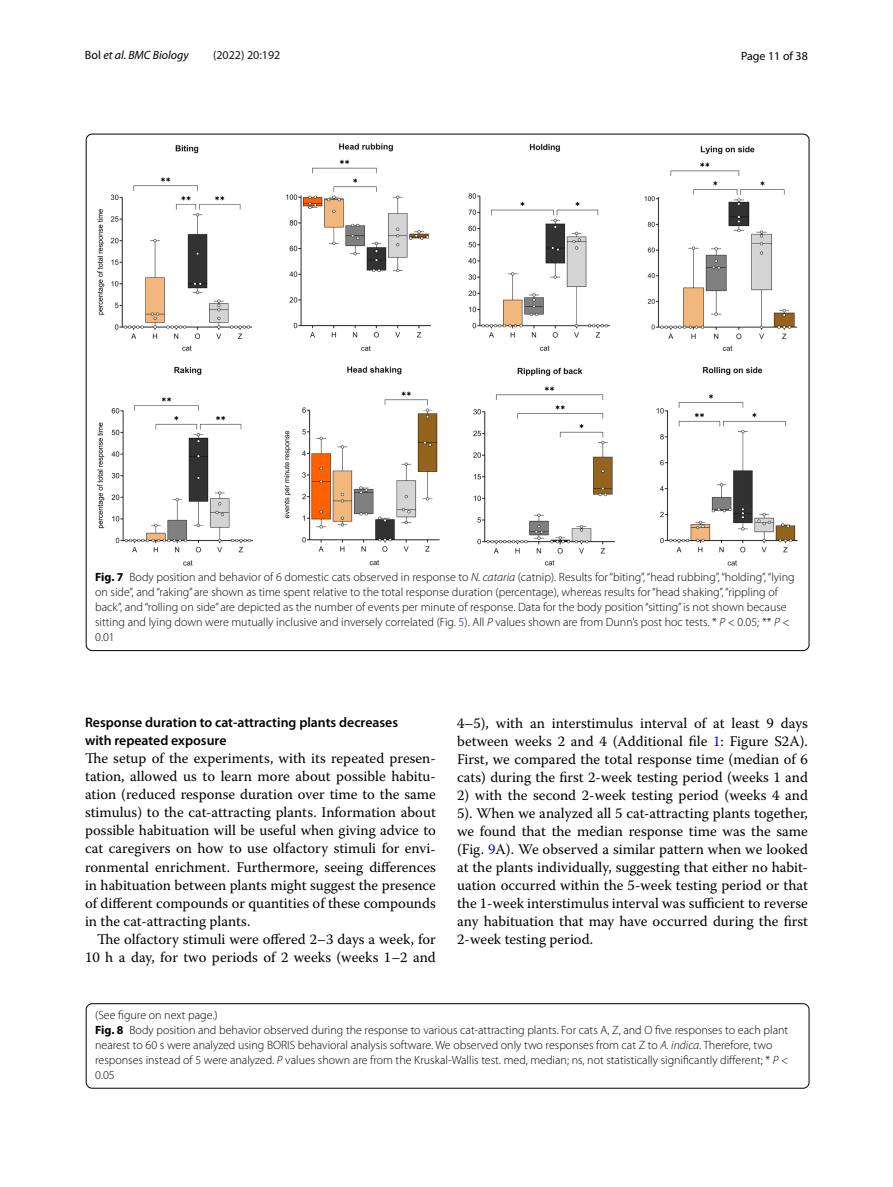
<style>
.page{position:relative;width:893px;height:1187px;background:#fff}
.page>*{position:absolute;margin:0;border:0;box-sizing:border-box;transform-origin:0 0}
.t1{font:14.7px/18px "Warnock Pro";color:#000;text-align:justify}
.t2{font:600 13.8px/18px "Myriad Pro";color:#000}
.t3{font:300 12px/15px "Myriad Pro";color:#000}
.t4{font:italic 12px "Myriad Pro";color:#000}
.t5{font:12px "Myriad Pro";color:#131413}
.t6{font:12px "Myriad Pro";color:#000}
.s1{font-style:normal}
.s2{font-weight:700}
.s3{font-style:italic}
.s4{color:#00f}
</style>
<div class="page">
<img style="left:97px;top:143px;width:701px;height:422px">
<div style="left:86px;top:1003px;width:723px;height:85px;border:1px solid #000;border-radius:6px"></div>
<p class="t4" style="left:85px;top:48px;width:105px"><span class="s1">Bol</span> et al. BMC Biology</p>
<p class="t5" style="left:213px;top:50px;width:69px">(2022) 20:192</p>
<p class="t6" style="left:741px;top:48px;width:68px">Page 11 of 38</p>
<p class="t3" style="left:95px;top:569px;width:701px"><span class="s2">Fig. 7</span> Body position and behavior of 6 domestic cats observed in response to <span class="s3">N. cataria</span> (catnip). Results for “biting”, “head rubbing”, “holding”, “lying on side”, and “raking” are shown as time spent relative to the total response duration (percentage), whereas results for “head shaking”, “rippling of back”, and “rolling on side” are depicted as the number of events per minute of response. Data for the body position “sitting” is not shown because sitting and lying down were mutually inclusive and inversely correlated (Fig. <span class="s4">5</span>). All <span class="s3">P</span> values shown are from Dunn’s post hoc tests. * <span class="s3">P</span> &lt; 0.05; ** <span class="s3">P</span> &lt; 0.01</p>
<p class="t2" style="left:85px;top:713px;width:315px">Response duration to cat‑attracting plants decreases with repeated exposure</p>
<p class="t1" style="left:85px;top:749px;width:352px">The setup of the experiments, with its repeated presen&shy;tation, allowed us to learn more about possible habitu&shy;ation (reduced response duration over time to the same stimulus) to the cat-attracting plants. Information about possible habituation will be useful when giving advice to cat caregivers on how to use olfactory stimuli for envi&shy;ronmental enrichment. Furthermore, seeing differences in habituation between plants might suggest the presence of different compounds or quantities of these compounds in the cat-attracting plants.</p>
<p class="t1" style="left:85px;top:929px;width:352px;text-align:right">The olfactory stimuli were offered 2–3 days a week, for<br>10 h a day, for two periods of 2 weeks (weeks 1–2 and</p>
<p class="t3" style="left:95px;top:1007px;width:124px">(See figure on next page.)</p>
<p class="t1" style="left:457px;top:713px;width:352px">4–5), with an interstimulus interval of at least 9 days between weeks 2 and 4 (Additional file <span class="s4">1</span>: Figure S2A).<br>First, we compared the total response time (median of 6 cats) during the first 2-week testing period (weeks 1 and</p>
<p class="t1" style="left:457px;top:785px;width:352px">2) with the second 2-week testing period (weeks 4 and 5). When we analyzed all 5 cat-attracting plants together, we found that the median response time was the same (Fig. <span class="s4">9</span>A). We observed a similar pattern when we looked at the plants individually, suggesting that either no habit&shy;uation occurred within the 5-week testing period or that the 1-week interstimulus interval was sufficient to reverse any habituation that may have occurred during the first 2-week testing period.</p>
<p class="t3" style="left:95px;top:1022px;width:695px"><span class="s2">Fig. 8</span> Body position and behavior observed during the response to various cat-attracting plants. For cats A, Z, and O five responses to each plant nearest to 60 s were analyzed using BORIS behavioral analysis software. We observed only two responses from cat Z to <span class="s3">A. indica</span>. Therefore, two responses instead of 5 were analyzed. <span class="s3">P</span> values shown are from the Kruskal-Wallis test. med, median; ns, not statistically significantly different; * <span class="s3">P</span> &lt; 0.05</p>
</div>
